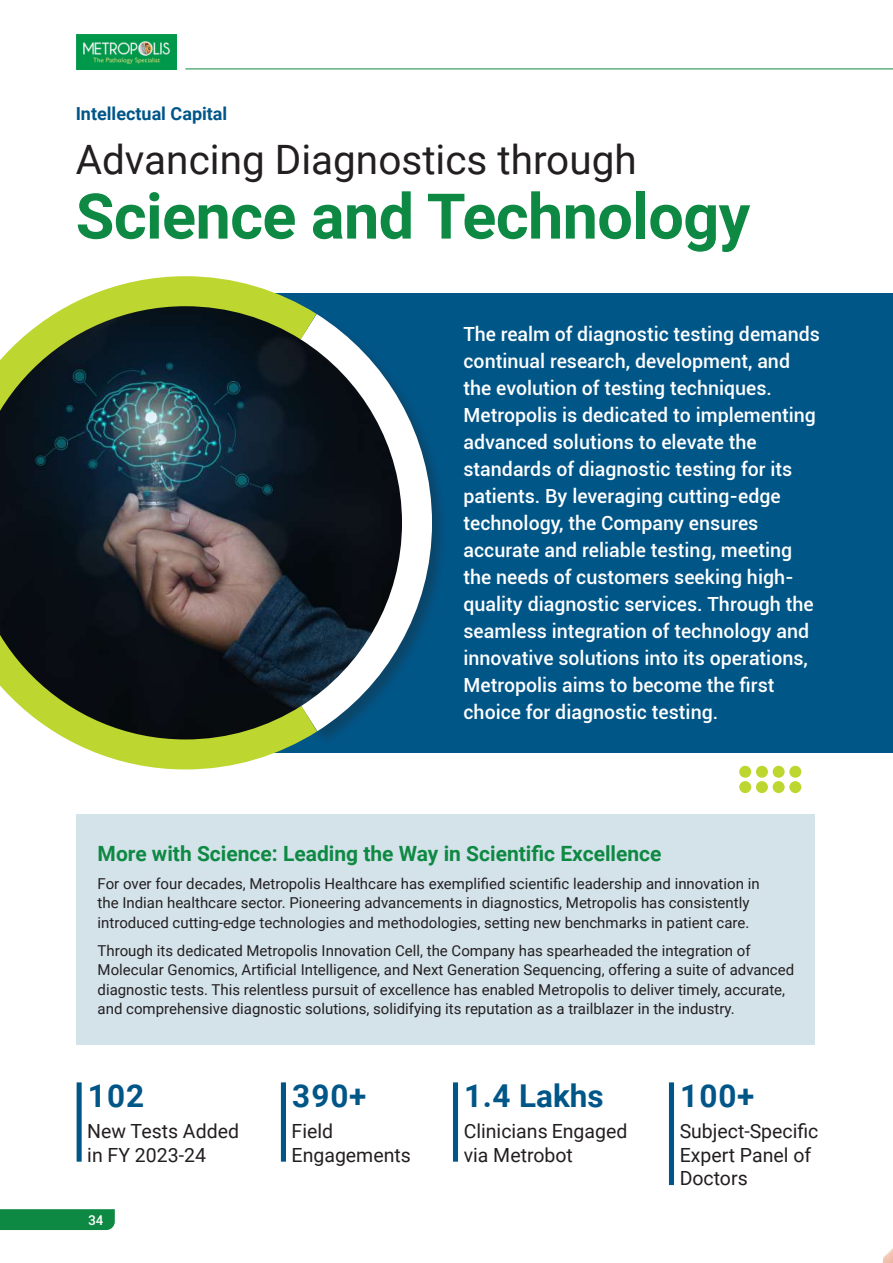
<style>
.page{position:relative;width:893px;height:1263px;background:#fff}
.page>*{position:absolute;margin:0;border:0;box-sizing:border-box;transform-origin:0 0}
.t1{font:700 63px "Roboto";letter-spacing:-.01em;color:#0e8943}
.t2{font:40.5px "Roboto";color:#231f20}
.t3{font:700 31.5px "Roboto";letter-spacing:.035em;color:#015688}
.t4{font:700 21px "Roboto";color:#0e8943}
.t5{font:500 19.5px/27px "Roboto";color:#fff}
.t6{font:19.5px/23.4px "Roboto";color:#231f20}
.t7{font:700 18px "Roboto";color:#015688}
.t8{font:15px/19.5px "Roboto";color:#231f20}
.t9{font:500 13.5px "Roboto";color:#fff}
</style>
<div class="page">
<div style="left:77px;top:814px;width:738px;height:231px;background:#d4e2ea"></div>
<div style="left:739px;top:766px;width:12px;height:12px;background:#bed630;border-radius:50%"></div>
<div style="left:756px;top:766px;width:12px;height:12px;background:#bed630;border-radius:50%"></div>
<div style="left:773px;top:766px;width:12px;height:12px;background:#bed630;border-radius:50%"></div>
<div style="left:789px;top:766px;width:12px;height:12px;background:#bed630;border-radius:50%"></div>
<div style="left:739px;top:781px;width:12px;height:12px;background:#bed630;border-radius:50%"></div>
<div style="left:756px;top:781px;width:12px;height:12px;background:#bed630;border-radius:50%"></div>
<div style="left:773px;top:781px;width:12px;height:12px;background:#bed630;border-radius:50%"></div>
<div style="left:789px;top:781px;width:12px;height:12px;background:#bed630;border-radius:50%"></div>
<div style="left:77px;top:1082px;width:5px;height:80px;background:#015688"></div>
<div style="left:281px;top:1082px;width:5px;height:80px;background:#015688"></div>
<div style="left:669px;top:1082px;width:5px;height:103px;background:#015688"></div>
<div style="left:453px;top:1082px;width:5px;height:80px;background:#015688"></div>
<img style="left:883px;top:1248px;width:10px;height:15px">
<hr style="left:185px;top:69px;width:708px;height:1px;background:#0e8943">
<img style="left:77px;top:34px;width:99px;height:35px">
<div style="left:0;top:1209px;width:115px;height:21px;background:#0e8943"></div>
<div style="left:115px;top:293px;width:778px;height:459px;background:#015688"></div>
<svg style="left:351px;top:339px;width:96px;height:414px"></svg>
<svg style="left:0;top:276px;width:351px;height:494px;background:#465245"></svg>
<p class="t7" style="left:76px;top:101px;width:153px">Intellectual Capital</p>
<h2 class="t2" style="left:76px;top:131px;width:562px">Advancing Diagnostics through</h2>
<h1 class="t1" style="left:76px;top:172px;width:676px">Science and Technology</h1>
<p class="t5" style="left:463px;top:320px;width:358px">The realm of diagnostic testing demands continual research, development, and the evolution of testing techniques.<br>Metropolis is dedicated to implementing advanced solutions to elevate the standards of diagnostic testing for its patients. By leveraging cutting-edge technology, the Company ensures accurate and reliable testing, meeting the needs of customers seeking high&shy;quality diagnostic services. Through the seamless integration of technology and innovative solutions into its operations, Metropolis aims to become the first choice for diagnostic testing.</p>
<h3 class="t4" style="left:98px;top:838px;width:565px">More with Science: Leading the Way in Scientific Excellence</h3>
<p class="t8" style="left:98px;top:873px;width:663px">For over four decades, Metropolis Healthcare has exemplified scientific leadership and innovation in the Indian healthcare sector. Pioneering advancements in diagnostics, Metropolis has consistently introduced cutting-edge technologies and methodologies, setting new benchmarks in patient care.</p>
<p class="t8" style="left:98px;top:940px;width:698px">Through its dedicated Metropolis Innovation Cell, the Company has spearheaded the integration of Molecular Genomics, Artificial Intelligence, and Next Generation Sequencing, offering a suite of advanced diagnostic tests. This relentless pursuit of excellence has enabled Metropolis to deliver timely, accurate, and comprehensive diagnostic solutions, solidifying its reputation as a trailblazer in the industry.</p>
<h3 class="t3" style="left:88px;top:1074px;width:58px">102</h3>
<h3 class="t6" style="left:87px;top:1119px;width:153px">New Tests Added in FY 2023-24</h3>
<p class="t9" style="left:88px;top:1210px;width:17px">34</p>
<h3 class="t3" style="left:292px;top:1074px;width:76px">390+</h3>
<h3 class="t6" style="left:292px;top:1119px;width:121px">Field<br>Engagements</h3>
<h3 class="t3" style="left:464px;top:1074px;width:141px">1.4 Lakhs</h3>
<h3 class="t6" style="left:464px;top:1119px;width:165px">Clinicians Engaged via Metrobot</h3>
<h3 class="t3" style="left:680px;top:1074px;width:76px">100+</h3>
<h3 class="t6" style="left:680px;top:1119px;width:140px">Subject-Specific<br>Expert Panel of<br>Doctors</h3>
</div>
